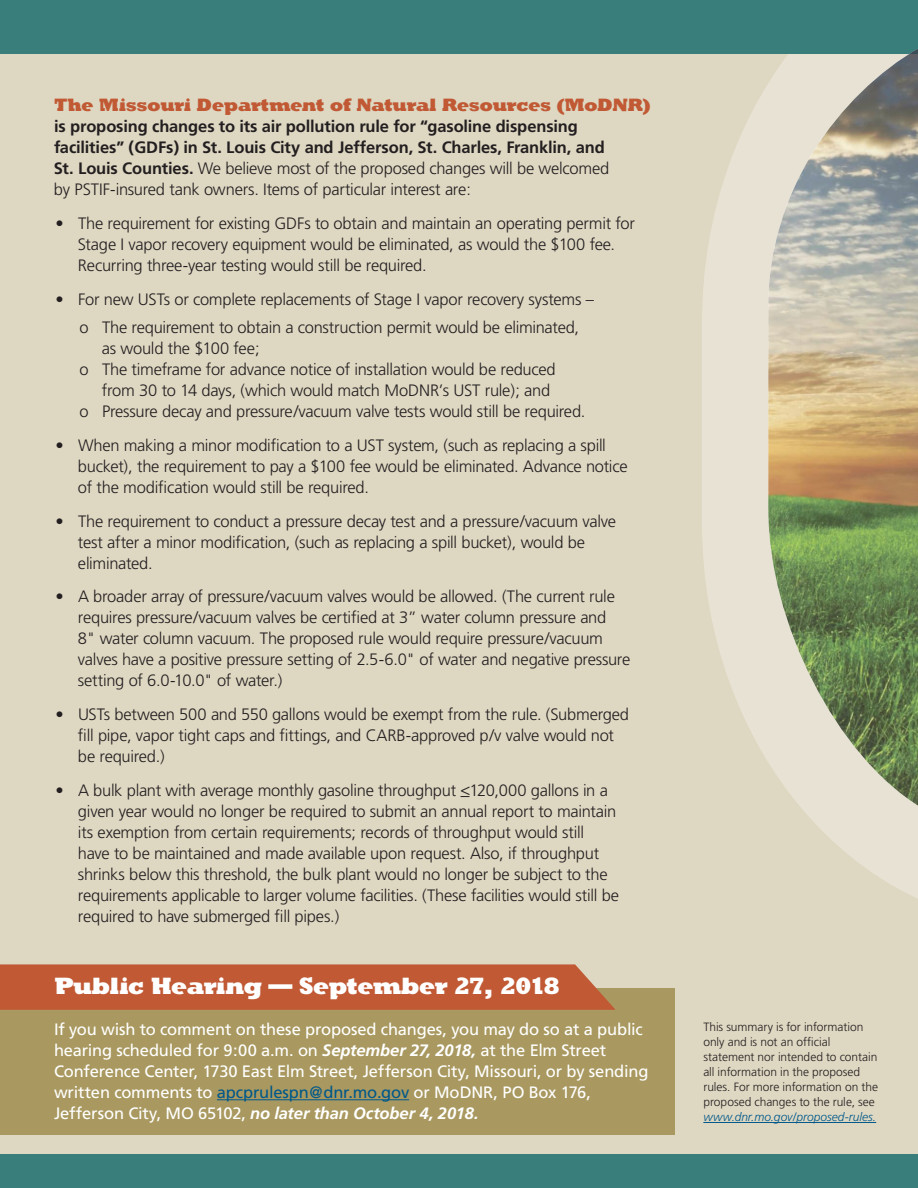
<style>
.page{position:relative;width:918px;height:1188px;background:#ded7c2}
.page>*{position:absolute;margin:0;border:0;box-sizing:border-box;transform-origin:0 0}
.t1{font:24px "Klein Slabserif Blax X";letter-spacing:-.02em;color:#fff}
.t2{font:18.15px "Klein Slabserif Blax X";letter-spacing:-.005em;color:#c05934}
.t3{font:300 16.5px/21px "Frutiger";letter-spacing:-.015em;color:#231f20}
.t4{font:16.5px/21px "Frutiger";letter-spacing:-.01em;color:#fff}
.t5{font:700 16.5px/21px "Frutiger";letter-spacing:-.01em;color:#231f20}
.t6{font:300 12px/15px "Frutiger";letter-spacing:-.005em;color:#231f20}
.t7{font:italic 300 12px "Frutiger";color:#00588a}
.s1{font-weight:300}
.s2{font-weight:700;font-style:italic}
.s3{color:#00588a}
</style>
<div class="page">
<div style="left:0;top:988px;width:675px;height:147px;background:#a99960"></div>
<svg style="left:702px;top:85px;width:216px;height:814px;fill:#e7e2d4"></svg>
<div style="left:0;top:0;width:918px;height:54px;background:#3a7e7c"></div>
<div style="left:0;top:1154px;width:918px;height:34px;background:#3a7e7c"></div>
<svg style="left:0;top:964px;width:616px;height:46px;background:#c05d38"></svg>
<img style="left:768px;top:48px;width:150px;height:759px">
<hr style="left:703px;top:1122px;width:173px;height:1px;background:#00588a">
<hr style="left:217px;top:1099px;width:192px;height:1px;background:#00588a">
<p class="t2" style="left:54px;top:99px;width:598px">The Missouri Department of Natural Resources (MoDNR)</p>
<p class="t5" style="left:54px;top:117px;width:557px">is proposing changes to its air pollution rule for “gasoline dispensing facilities” (GDFs) in St. Louis City and Jefferson, St. Charles, Franklin, and St. Louis Counties. <span class="s1">We believe most of the proposed changes will be welcomed by PSTIF-insured tank owners. Items of particular interest are:</span></p>
<p class="t3" style="left:78px;top:214px;width:558px;text-indent:-22px">• The requirement for existing GDFs to obtain and maintain an operating permit for<br>Stage I vapor recovery equipment would be eliminated, as would the $100 fee.<br>Recurring three-year testing would still be required.</p>
<p class="t3" style="left:55px;top:287px;width:540px;line-height:27.5px;text-align:center">• For new USTs or complete replacements of Stage I vapor recovery systems – o The requirement to obtain a construction permit would be eliminated,</p>
<p class="t3" style="left:102px;top:339px;width:159px">as would the $100 fee;</p>
<p class="t3" style="left:79px;top:360px;width:478px">o The timeframe for advance notice of installation would be reduced</p>
<p class="t3" style="left:102px;top:381px;width:450px">from 30 to 14 days, (which would match MoDNR’s UST rule); and</p>
<p class="t3" style="left:79px;top:402px;width:507px">o Pressure decay and pressure/vacuum valve tests would still be required.</p>
<p class="t3" style="left:78px;top:435px;width:551px;text-indent:-22px">• When making a minor modification to a UST system, (such as replacing a spill bucket), the requirement to pay a $100 fee would be eliminated. Advance notice of the modification would still be required.</p>
<p class="t3" style="left:78px;top:511px;width:540px;text-indent:-22px">• The requirement to conduct a pressure decay test and a pressure/vacuum valve test after a minor modification, (such as replacing a spill bucket), would be eliminated.</p>
<p class="t3" style="left:78px;top:587px;width:554px;text-indent:-22px">• A broader array of pressure/vacuum valves would be allowed. (The current rule requires pressure/vacuum valves be certified at 3” water column pressure and<br>8" water column vacuum. The proposed rule would require pressure/vacuum valves have a positive pressure setting of 2.5-6.0" of water and negative pressure setting of 6.0-10.0" of water.)</p>
<p class="t3" style="left:78px;top:705px;width:553px;text-indent:-22px">• USTs between 500 and 550 gallons would be exempt from the rule. (Submerged fill pipe, vapor tight caps and fittings, and CARB-approved p/v valve would not be required.)</p>
<p class="t3" style="left:78px;top:781px;width:543px;text-indent:-23px">• A bulk plant with average monthly gasoline throughput &lt;120,000 gallons in a given year would no longer be required to submit an annual report to maintain its exemption from certain requirements; records of throughput would still have to be maintained and made available upon request. Also, if throughput shrinks below this threshold, the bulk plant would no longer be subject to the requirements applicable to larger volume facilities. (These facilities would still be required to have submerged fill pipes.)</p>
<h1 class="t1" style="left:54px;top:977px;width:507px">Public Hearing — September 27, 2018</h1>
<p class="t4" style="left:54px;top:1020px;width:596px">If you wish to comment on these proposed changes, you may do so at a public hearing scheduled for 9:00 a.m. on <span class="s2">September 27, 2018,</span> at the Elm Street Conference Center, 1730 East Elm Street, Jefferson City, Missouri, or by sending written comments to <span class="s3">apcprulespn@dnr.mo.gov</span> or MoDNR, PO Box 176, Jefferson City, MO 65102, <span class="s2">no later than October 4, 2018.</span></p>
<p class="t6" style="left:703px;top:1020px;width:176px">This summary is for information only and is not an official statement nor intended to contain all information in the proposed rules. For more information on the proposed changes to the rule, see</p>
<p class="t7" style="left:703px;top:1112px;width:174px">www.dnr.mo.gov/proposed-rules.</p>
</div>
